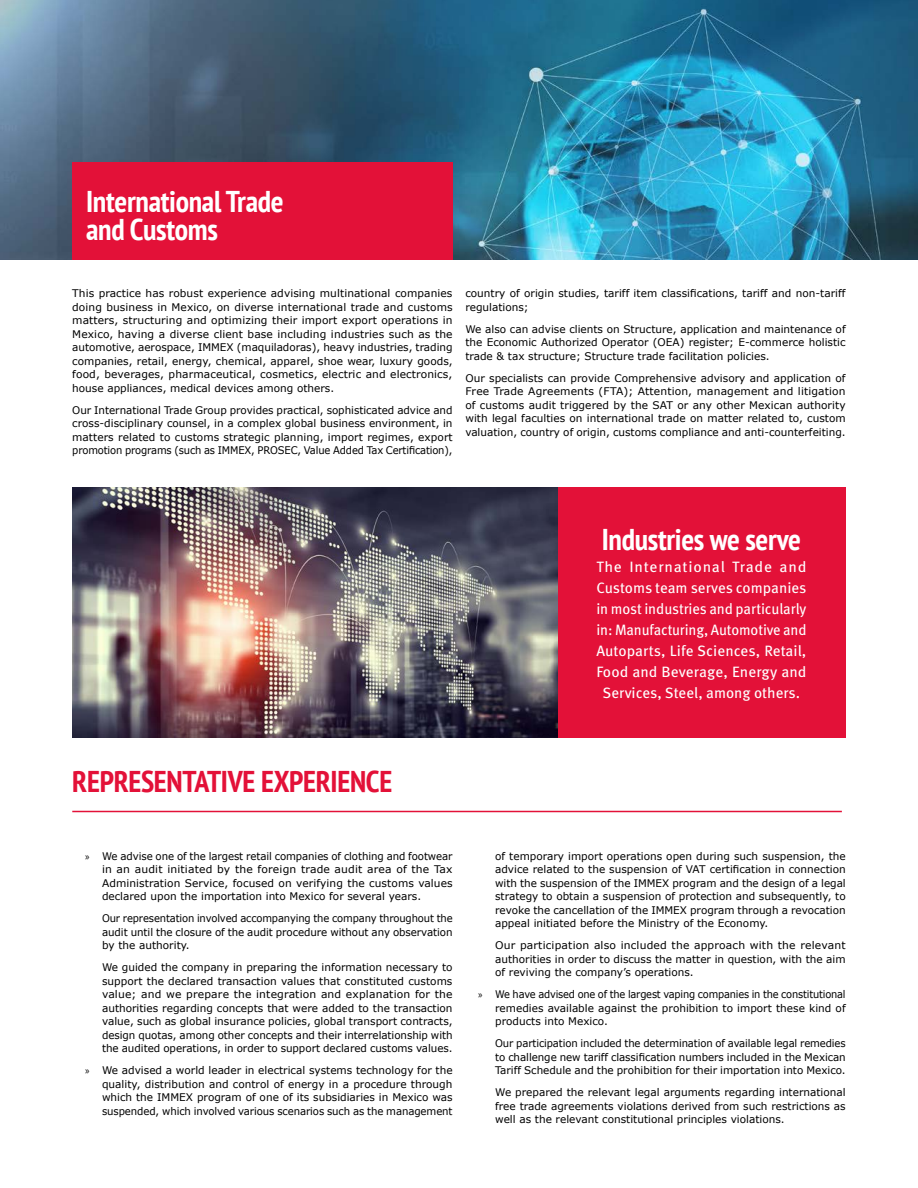
<style>
.page{position:relative;width:918px;height:1188px;background:#fff}
.page>*{position:absolute;margin:0;border:0;box-sizing:border-box;transform-origin:0 0}
.t1{font:700 condensed 30px/28.5px "PT Sans";letter-spacing:-.01em;color:#fff}
.t2{font:700 condensed 30px "PT Sans";letter-spacing:-.01em;color:#e31138}
.t3{font:15px/21px "Meta Pro";letter-spacing:-.005em;color:#fff;text-align:center}
.t4{font:10.5px/13.5px "Verdana";color:#000;text-align:justify}
.t5{font:10.5px/13.5px "Verdana";color:#000;text-align:justify;scale:.96 1}
.t6{font:10.5px/13.5px "Verdana";color:#000;text-align:justify;scale:.94 1}
.t7{font:10.5px/13.5px "Verdana";color:#000;text-align:justify;scale:.95 1}
.s1{font-family:"Myriad Pro"}
</style>
<div class="page">
<img style="left:0;top:0;width:918px;height:260px">
<div style="left:557px;top:488px;width:289px;height:250px;background:#e31138"></div>
<div style="left:72px;top:162px;width:381px;height:98px;background:#e31138"></div>
<img style="left:72px;top:488px;width:485px;height:250px">
<hr style="left:72px;top:811px;width:770px;height:1px;background:#e31138">
<h1 class="t1" style="left:86px;top:186px;width:199px">International Trade and Customs</h1>
<p class="t4" style="left:72px;top:287px;width:382px">This practice has robust experience advising multinational companies doing business in Mexico, on diverse international trade and customs matters, structuring and optimizing their import export operations in Mexico, having a diverse client base including industries such as the automotive, aerospace, IMMEX (maquiladoras), heavy industries, trading companies, retail, energy, chemical, apparel, shoe wear, luxury goods, food, beverages, pharmaceutical, cosmetics, electric and electronics, house appliances, medical devices among others.</p>
<p class="t4" style="left:72px;top:403px;width:382px">Our International Trade Group provides practical, sophisticated advice and cross-disciplinary counsel, in a complex global business environment, in matters related to customs strategic planning, import regimes, export promotion programs (such as IMMEX, PROSEC, Value Added Tax Certification),</p>
<p class="t4" style="left:465px;top:287px;width:382px">country of origin studies, tariff item classifications, tariff and non-tariff regulations;</p>
<p class="t4" style="left:465px;top:322px;width:382px">We also can advise clients on Structure, application and maintenance of the Economic Authorized Operator (OEA) register; E-commerce holistic trade &amp; tax structure; Structure trade facilitation policies.</p>
<p class="t4" style="left:465px;top:371px;width:382px">Our specialists can provide Comprehensive advisory and application of Free Trade Agreements (FTA); Attention, management and litigation of customs audit triggered by the SAT or any other Mexican authority with legal faculties on international trade on matter related to, custom valuation, country of origin, customs compliance and anti-counterfeiting.</p>
<h1 class="t1" style="left:602px;top:524px;width:201px">Industries we serve</h1>
<h2 class="t3" style="left:596px;top:556px;width:212px">The International Trade and<br>Customs team serves companies in most industries and particularly in: Manufacturing, Automotive and<br>Autoparts, Life Sciences, Retail,<br>Food and Beverage, Energy and<br>Services, Steel, among others.</h2>
<h1 class="t2" style="left:72px;top:762px;width:321px">REPRESENTATIVE EXPERIENCE</h1>
<p class="t4" style="left:102px;top:849px;width:352px;text-indent:-17px"><span class="s1">»</span> We advise one of the largest retail companies of clothing and footwear in an audit initiated by the foreign trade audit area of the Tax Administration Service, focused on verifying the customs values declared upon the importation into Mexico for several years.</p>
<p class="t7" style="left:102px;top:912px;width:371px">Our representation involved accompanying the company throughout the audit until the closure of the audit procedure without any observation by the authority.</p>
<p class="t4" style="left:102px;top:961px;width:352px">We guided the company in preparing the information necessary to support the declared transaction values that constituted customs value; and we prepare the integration and explanation for the authorities regarding concepts that were added to the transaction value, such as global insurance policies, global transport contracts, design quotas, among other concepts and their interrelationship with the audited operations, in order to support declared customs values.</p>
<p class="t4" style="left:102px;top:1064px;width:352px;text-indent:-17px"><span class="s1">»</span> We advised a world leader in electrical systems technology for the quality, distribution and control of energy in a procedure through which the IMMEX program of one of its subsidiaries in Mexico was suspended, which involved various scenarios such as the management</p>
<p class="t4" style="left:495px;top:849px;width:352px">of temporary import operations open during such suspension, the advice related to the suspension of VAT certification in connection with the suspension of the IMMEX program and the design of a legal strategy to obtain a suspension of protection and subsequently, to revoke the cancellation of the IMMEX program through a revocation appeal initiated before the Ministry of the Economy.</p>
<p class="t4" style="left:495px;top:939px;width:352px">Our participation also included the approach with the relevant authorities in order to discuss the matter in question, with the aim of reviving the company’s operations.</p>
<p class="t6" style="left:495px;top:988px;width:374px;text-indent:-17px"><span class="s1">»</span> We have advised one of the largest vaping companies in the constitutional remedies available against the prohibition to import these kind of products into Mexico.</p>
<p class="t5" style="left:495px;top:1037px;width:367px">Our participation included the determination of available legal remedies to challenge new tariff classification numbers included in the Mexican Tariff Schedule and the prohibition for their importation into Mexico.</p>
<p class="t4" style="left:495px;top:1086px;width:352px">We prepared the relevant legal arguments regarding international free trade agreements violations derived from such restrictions as well as the relevant constitutional principles violations.</p>
</div>
